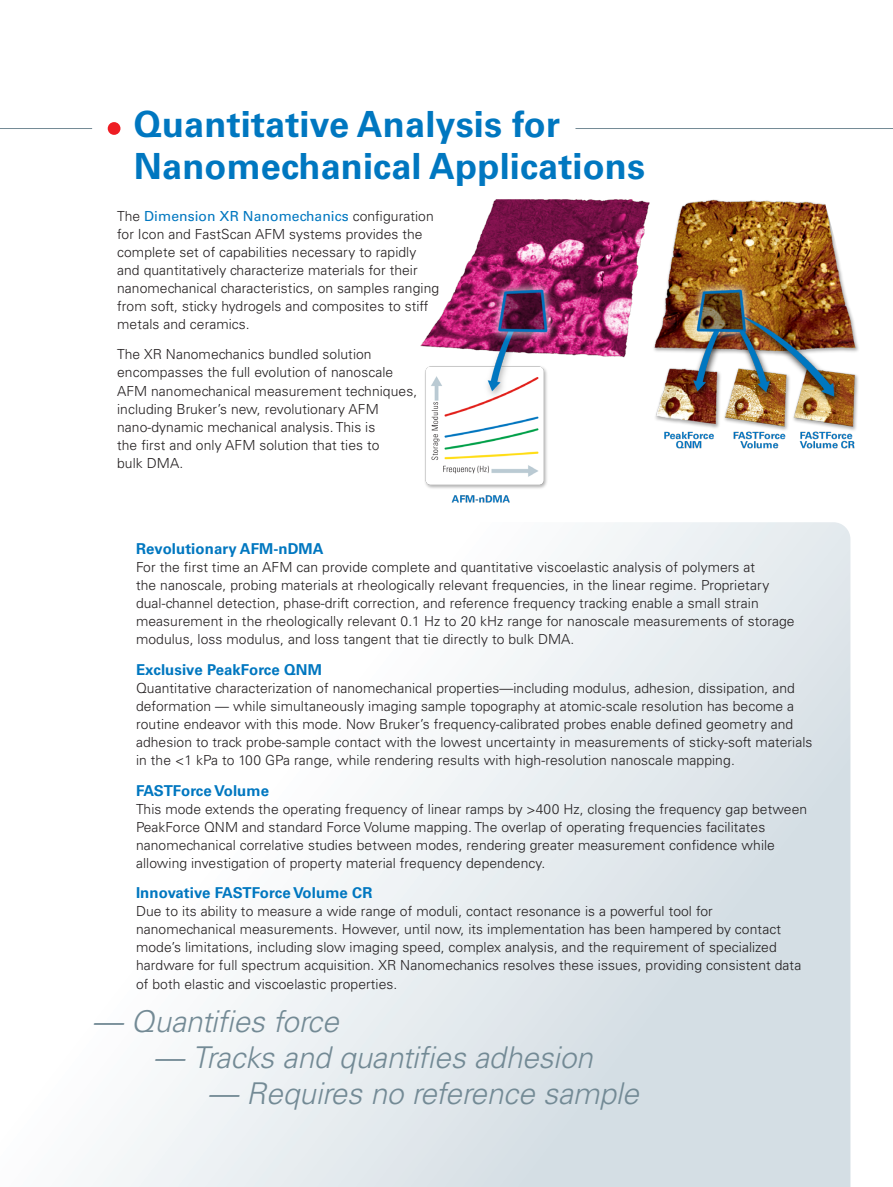
<style>
.page{position:relative;width:893px;height:1187px;background:#fff}
.page>*{position:absolute;margin:0;border:0;box-sizing:border-box;transform-origin:0 0}
.Headline{font:700 36px/42px "Univers LT Std";letter-spacing:.005em;color:#0077c0}
.Headline-2{font:italic 300 30px "Univers LT Std";letter-spacing:-.005em;color:#738a95}
.Subhead{font:700 15px "Univers LT Std";letter-spacing:.005em;color:#0077c0}
.Body_Copy{font:300 13.8px/18px "Univers LT Std";letter-spacing:.005em;color:#231f20}
.Subhead-2{font:300 13.8px/18px "Univers LT Std";letter-spacing:.005em;color:#231f20}
.s1{font-weight:400;color:#0077c0}
</style>
<div class="page">
<svg style="left:101px;top:522px;width:749px;height:664px"></svg>
<hr style="left:575px;top:128px;width:318px;height:1px;background:#738a95">
<div style="left:108px;top:122px;width:12px;height:13px;background:#ee1d23;border-radius:50%"></div>
<hr style="left:0;top:128px;width:92px;height:1px;background:#738a95">
<img style="left:420px;top:199px;width:439px;height:304px">
<p class="Headline" style="left:134px;top:103px;width:513px">Quantitative Analysis for<br>Nanomechanical Applications</p>
<p class="Body_Copy" style="left:117px;top:207px;width:323px">The <span class="s1">Dimension XR Nanomechanics</span> configuration for Icon and FastScan AFM systems provides the complete set of capabilities necessary to rapidly and quantitatively characterize materials for their nanomechanical characteristics, on samples ranging from soft, sticky hydrogels and composites to stiff metals and ceramics.</p>
<p class="Body_Copy" style="left:117px;top:345px;width:302px">The XR Nanomechanics bundled solution encompasses the full evolution of nanoscale AFM nanomechanical measurement techniques, including Bruker’s new, revolutionary AFM nano-dynamic mechanical analysis. This is<br>the first and only AFM solution that ties to<br>bulk DMA.</p>
<p class="Subhead" style="left:136px;top:540px;width:189px">Revolutionary AFM-nDMA</p>
<p class="Subhead-2" style="left:136px;top:558px;width:660px">For the first time an AFM can provide complete and quantitative viscoelastic analysis of polymers at<br>the nanoscale, probing materials at rheologically relevant frequencies, in the linear regime. Proprietary dual-channel detection, phase-drift correction, and reference frequency tracking enable a small strain measurement in the rheologically relevant 0.1 Hz to 20 kHz range for nanoscale measurements of storage modulus, loss modulus, and loss tangent that tie directly to bulk DMA.</p>
<p class="Subhead" style="left:136px;top:660px;width:187px">Exclusive PeakForce QNM</p>
<p class="Body_Copy" style="left:136px;top:679px;width:678px">Quantitative characterization of nanomechanical properties—including modulus, adhesion, dissipation, and deformation — while simultaneously imaging sample topography at atomic-scale resolution has become a routine endeavor with this mode. Now Bruker’s frequency-calibrated probes enable defined geometry and adhesion to track probe-sample contact with the lowest uncertainty in measurements of sticky-soft materials in the &lt;1 kPa to 100 GPa range, while rendering results with high-resolution nanoscale mapping.</p>
<p class="Subhead" style="left:136px;top:781px;width:135px">FASTForce Volume</p>
<p class="Body_Copy" style="left:136px;top:799px;width:673px">This mode extends the operating frequency of linear ramps by &gt;400 Hz, closing the frequency gap between PeakForce QNM and standard Force Volume mapping. The overlap of operating frequencies facilitates nanomechanical correlative studies between modes, rendering greater measurement confidence while allowing investigation of property material frequency dependency.</p>
<p class="Subhead" style="left:136px;top:884px;width:238px">Innovative FASTForce Volume CR</p>
<p class="Body_Copy" style="left:136px;top:902px;width:667px">Due to its ability to measure a wide range of moduli, contact resonance is a powerful tool for nanomechanical measurements. However, until now, its implementation has been hampered by contact mode’s limitations, including slow imaging speed, complex analysis, and the requirement of specialized hardware for full spectrum acquisition. XR Nanomechanics resolves these issues, providing consistent data of both elastic and viscoelastic properties.</p>
<p class="Headline-2" style="left:93px;top:1002px;width:248px">— Quantifies force</p>
<p class="Headline-2" style="left:154px;top:1038px;width:441px">— Tracks and quantifies adhesion</p>
<p class="Headline-2" style="left:208px;top:1074px;width:433px">— Requires no reference sample</p>
</div>
